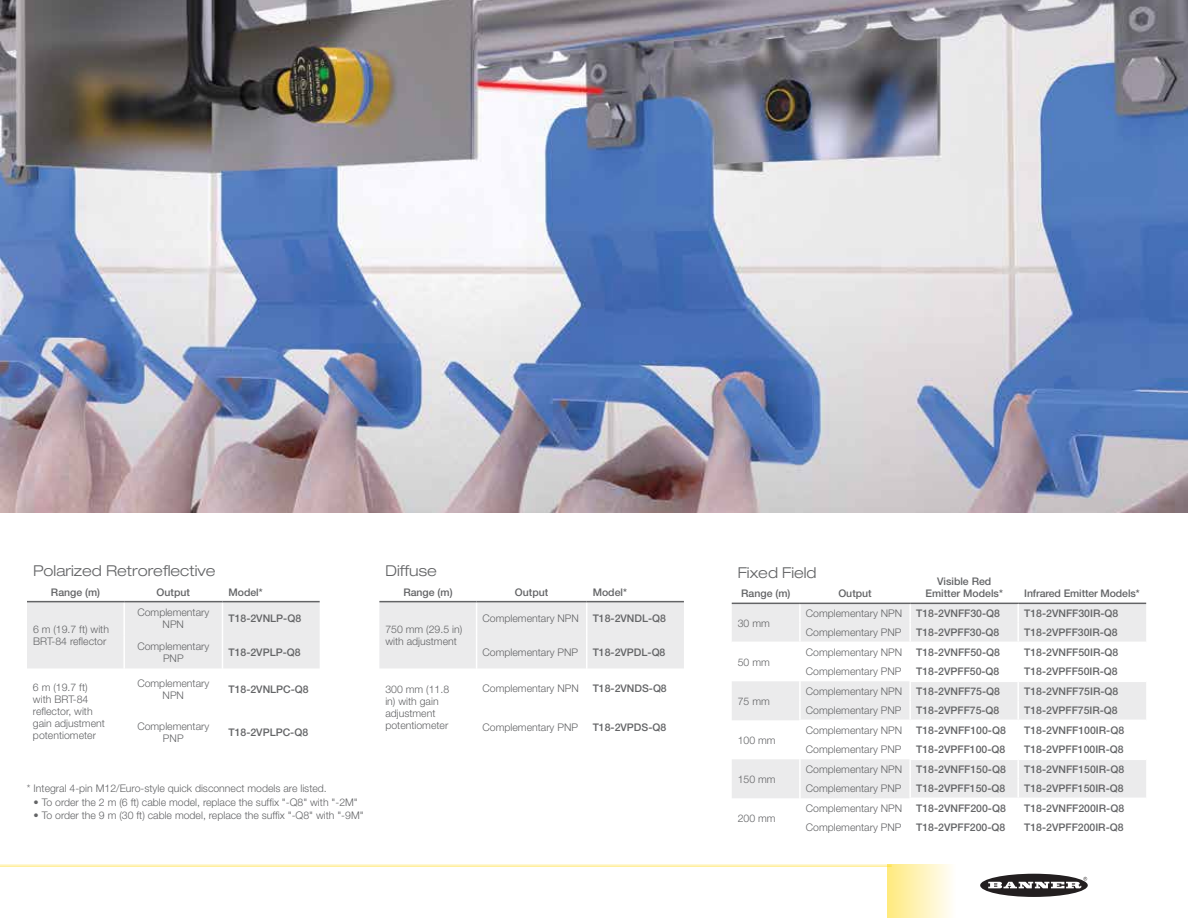
<style>
.page{position:relative;width:1188px;height:918px;background:#fff}
.page>*{position:absolute;margin:0;border:0;box-sizing:border-box;transform-origin:0 0}
.t1{font:300 expanded 15px "Helvetica Neue LT Pro";color:#636466}
.t2{font:300 10.5px/12px "Helvetica Neue LT Pro";color:#636466}
.t3{font:500 10.5px "Helvetica Neue LT Pro";color:#636466}
</style>
<div class="page">
<div style="left:887px;top:864px;width:69px;height:54px;background:linear-gradient(to right,#ffea7d,#fffefd)"></div>
<hr style="left:0;top:864px;width:892px;height:3px;background:#ffd600">
<svg style="left:980px;top:874px;width:108px;height:23px"></svg>
<svg style="left:988px;top:877px;width:99px;height:11px"></svg>
<img style="left:0;top:0;width:1188px;height:513px">
<svg style="left:732px;top:603px;width:414px;height:195px"></svg>
<div style="left:27px;top:602px;width:293px;height:66px;background:#ebebec"></div>
<hr style="left:123px;top:602px;width:2px;height:33px;background:#fff">
<hr style="left:222px;top:602px;width:1px;height:33px;background:#fff">
<hr style="left:123px;top:635px;width:2px;height:33px;background:#fff">
<hr style="left:222px;top:635px;width:1px;height:33px;background:#fff">
<hr style="left:27px;top:601px;width:97px;height:1px;background:#636466">
<hr style="left:124px;top:601px;width:98px;height:1px;background:#636466">
<hr style="left:222px;top:601px;width:98px;height:1px;background:#636466">
<div style="left:379px;top:602px;width:305px;height:66px;background:#ebebec"></div>
<hr style="left:476px;top:602px;width:1px;height:33px;background:#fff">
<hr style="left:586px;top:602px;width:1px;height:33px;background:#fff">
<hr style="left:476px;top:635px;width:1px;height:33px;background:#fff">
<hr style="left:586px;top:635px;width:1px;height:33px;background:#fff">
<hr style="left:379px;top:601px;width:98px;height:1px;background:#636466">
<hr style="left:477px;top:601px;width:110px;height:1px;background:#636466">
<hr style="left:587px;top:601px;width:97px;height:1px;background:#636466">
<h1 class="t1" style="left:33px;top:562px;width:184px">Polarized Retroreflective</h1>
<p class="t3" style="left:51px;top:586px;width:51px">Range (m)</p>
<p class="t3" style="left:157px;top:586px;width:35px">Output</p>
<p class="t3" style="left:228px;top:586px;width:36px">Model*</p>
<p class="t2" style="left:33px;top:623px;width:78px">6 m (19.7 ft) with<br>BRT-84 reflector</p>
<p class="t2" style="left:137px;top:606px;width:73px;text-align:center">Complementary<br>NPN</p>
<p class="t3" style="left:228px;top:612px;width:74px">T18-2VNLP-Q8</p>
<p class="t2" style="left:137px;top:640px;width:73px;text-align:center">Complementary<br>PNP</p>
<p class="t3" style="left:228px;top:646px;width:74px">T18-2VPLP-Q8</p>
<p class="t2" style="left:33px;top:681px;width:73px">6 m (19.7 ft) with BRT-84 reflector, with gain adjustment potentiometer</p>
<p class="t2" style="left:137px;top:678px;width:73px;text-align:center">Complementary<br>NPN</p>
<p class="t3" style="left:228px;top:684px;width:82px">T18-2VNLPC-Q8</p>
<p class="t2" style="left:137px;top:720px;width:73px;text-align:center">Complementary<br>PNP</p>
<p class="t3" style="left:228px;top:726px;width:81px">T18-2VPLPC-Q8</p>
<p class="t2" style="left:27px;top:782px;width:301px">* Integral 4-pin M12/Euro-style quick disconnect models are listed.</p>
<p class="t2" style="left:34px;top:796px;width:326px">• To order the 2 m (6 ft) cable model, replace the suffix "-Q8" with "-2M"</p>
<p class="t2" style="left:34px;top:809px;width:332px">• To order the 9 m (30 ft) cable model, replace the suffix "-Q8" with "-9M"</p>
<h1 class="t1" style="left:385px;top:562px;width:53px">Diffuse</h1>
<p class="t3" style="left:403px;top:586px;width:51px">Range (m)</p>
<p class="t3" style="left:515px;top:586px;width:35px">Output</p>
<p class="t3" style="left:593px;top:586px;width:36px">Model*</p>
<p class="t2" style="left:385px;top:623px;width:78px">750 mm (29.5 in) with adjustment</p>
<p class="t2" style="left:483px;top:612px;width:98px">Complementary NPN</p>
<p class="t3" style="left:593px;top:612px;width:75px">T18-2VNDL-Q8</p>
<p class="t2" style="left:483px;top:646px;width:97px">Complementary PNP</p>
<p class="t3" style="left:593px;top:646px;width:74px">T18-2VPDL-Q8</p>
<p class="t2" style="left:385px;top:683px;width:65px">300 mm (11.8 in) with gain adjustment potentiometer</p>
<p class="t2" style="left:483px;top:682px;width:98px">Complementary NPN</p>
<p class="t3" style="left:593px;top:682px;width:76px">T18-2VNDS-Q8</p>
<p class="t2" style="left:483px;top:721px;width:97px">Complementary PNP</p>
<p class="t3" style="left:593px;top:721px;width:75px">T18-2VPDS-Q8</p>
<h1 class="t1" style="left:738px;top:564px;width:80px">Fixed Field</h1>
<p class="t3" style="left:937px;top:575px;width:56px">Visible Red</p>
<p class="t3" style="left:741px;top:587px;width:51px">Range (m)</p>
<p class="t3" style="left:838px;top:587px;width:35px">Output</p>
<p class="t3" style="left:926px;top:587px;width:79px">Emitter Models*</p>
<p class="t3" style="left:1024px;top:587px;width:117px">Infrared Emitter Models*</p>
<p class="t2" style="left:738px;top:617px;width:34px">30 mm</p>
<p class="t2" style="left:806px;top:607px;width:98px">Complementary NPN</p>
<p class="t3" style="left:916px;top:607px;width:85px">T18-2VNFF30-Q8</p>
<p class="t3" style="left:1024px;top:607px;width:96px">T18-2VNFF30IR-Q8</p>
<p class="t2" style="left:806px;top:626px;width:97px">Complementary PNP</p>
<p class="t3" style="left:916px;top:626px;width:85px">T18-2VPFF30-Q8</p>
<p class="t3" style="left:1024px;top:626px;width:95px">T18-2VPFF30IR-Q8</p>
<p class="t2" style="left:738px;top:656px;width:34px">50 mm</p>
<p class="t2" style="left:738px;top:695px;width:34px">75 mm</p>
<p class="t2" style="left:738px;top:734px;width:39px">100 mm</p>
<p class="t2" style="left:738px;top:773px;width:39px">150 mm</p>
<p class="t2" style="left:738px;top:812px;width:39px">200 mm</p>
<p class="t2" style="left:806px;top:646px;width:98px">Complementary NPN</p>
<p class="t3" style="left:916px;top:646px;width:85px">T18-2VNFF50-Q8</p>
<p class="t3" style="left:1024px;top:646px;width:96px">T18-2VNFF50IR-Q8</p>
<p class="t2" style="left:806px;top:665px;width:97px">Complementary PNP</p>
<p class="t3" style="left:916px;top:665px;width:85px">T18-2VPFF50-Q8</p>
<p class="t3" style="left:1024px;top:665px;width:95px">T18-2VPFF50IR-Q8</p>
<p class="t2" style="left:806px;top:685px;width:98px">Complementary NPN</p>
<p class="t3" style="left:916px;top:685px;width:85px">T18-2VNFF75-Q8</p>
<p class="t3" style="left:1024px;top:685px;width:96px">T18-2VNFF75IR-Q8</p>
<p class="t2" style="left:806px;top:704px;width:97px">Complementary PNP</p>
<p class="t3" style="left:916px;top:704px;width:85px">T18-2VPFF75-Q8</p>
<p class="t3" style="left:1024px;top:704px;width:95px">T18-2VPFF75IR-Q8</p>
<p class="t2" style="left:806px;top:724px;width:98px">Complementary NPN</p>
<p class="t3" style="left:916px;top:724px;width:91px">T18-2VNFF100-Q8</p>
<p class="t3" style="left:1024px;top:724px;width:102px">T18-2VNFF100IR-Q8</p>
<p class="t2" style="left:806px;top:743px;width:97px">Complementary PNP</p>
<p class="t3" style="left:916px;top:743px;width:91px">T18-2VPFF100-Q8</p>
<p class="t3" style="left:1024px;top:743px;width:101px">T18-2VPFF100IR-Q8</p>
<p class="t2" style="left:806px;top:763px;width:98px">Complementary NPN</p>
<p class="t3" style="left:916px;top:763px;width:91px">T18-2VNFF150-Q8</p>
<p class="t3" style="left:1024px;top:763px;width:102px">T18-2VNFF150IR-Q8</p>
<p class="t2" style="left:806px;top:782px;width:97px">Complementary PNP</p>
<p class="t3" style="left:916px;top:782px;width:91px">T18-2VPFF150-Q8</p>
<p class="t3" style="left:1024px;top:782px;width:101px">T18-2VPFF150IR-Q8</p>
<p class="t2" style="left:806px;top:802px;width:98px">Complementary NPN</p>
<p class="t3" style="left:916px;top:802px;width:91px">T18-2VNFF200-Q8</p>
<p class="t3" style="left:1024px;top:802px;width:102px">T18-2VNFF200IR-Q8</p>
<p class="t2" style="left:806px;top:821px;width:97px">Complementary PNP</p>
<p class="t3" style="left:916px;top:821px;width:91px">T18-2VPFF200-Q8</p>
<p class="t3" style="left:1024px;top:821px;width:101px">T18-2VPFF200IR-Q8</p>
</div>
